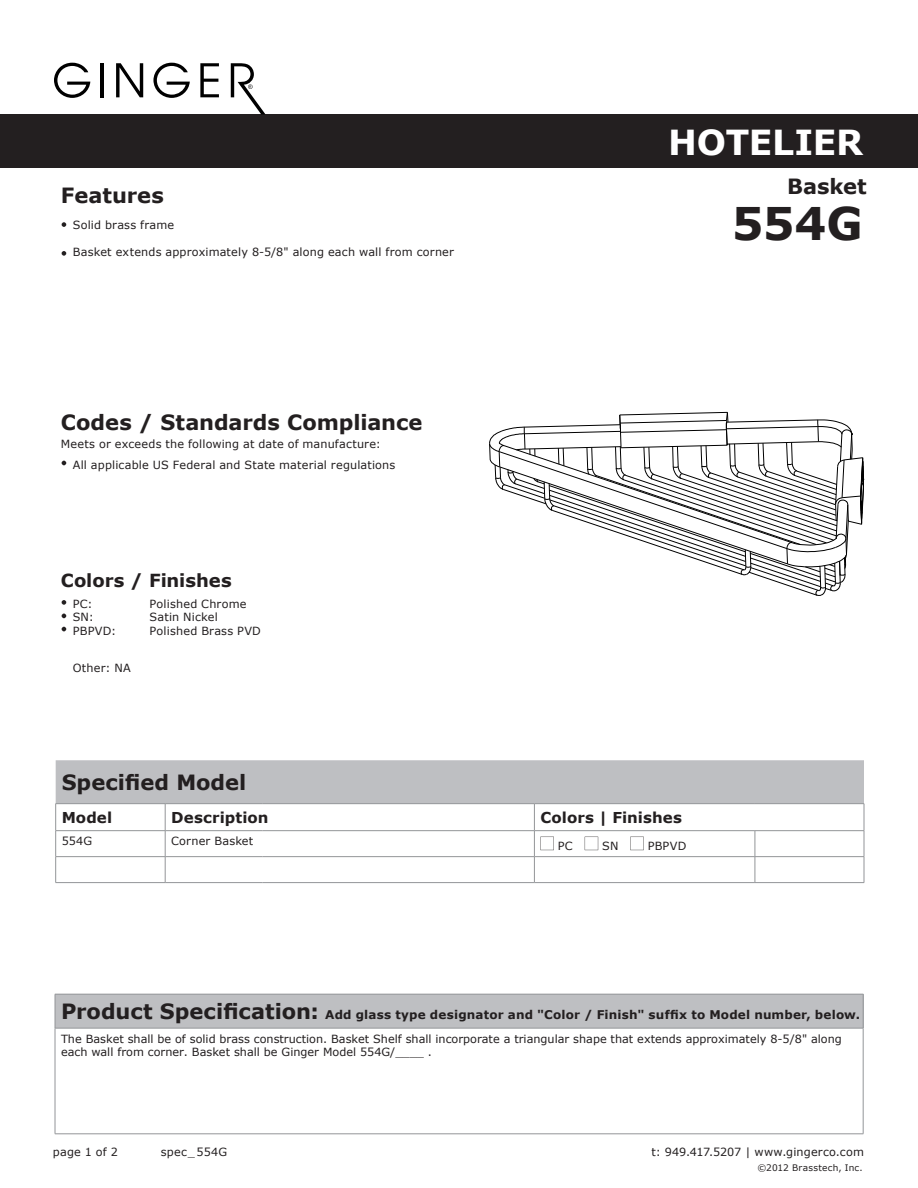
<style>
.page{position:relative;width:918px;height:1188px;background:#fff}
.page>*{position:absolute;margin:0;border:0;box-sizing:border-box;transform-origin:0 0}
.t1{font:700 45px "Verdana";color:#231f20}
.t2{font:700 34.5px "Verdana";letter-spacing:-.005em;color:#fff}
.t3{font:700 21px "Verdana";color:#231f20}
.t4{font:700 18px "Verdana";letter-spacing:-.005em;color:#231f20}
.t5{font:700 15px "Verdana";letter-spacing:.005em;color:#231f20}
.t6{font:700 12px "Verdana";letter-spacing:.015em;color:#231f20}
.t7{font:11.25px/13.5px "Verdana";letter-spacing:.01em;color:#231f20}
.t8{font:9px "Verdana";letter-spacing:.025em;color:#231f20}
</style>
<div class="page">
<div style="left:0;top:114px;width:918px;height:54px;background:#231f20"></div>
<hr style="left:56px;top:882px;width:109px;height:1px;background:#939598">
<hr style="left:165px;top:882px;width:97px;height:1px;background:#939598">
<hr style="left:262px;top:882px;width:272px;height:1px;background:#939598">
<hr style="left:534px;top:882px;width:221px;height:1px;background:#939598">
<hr style="left:755px;top:882px;width:109px;height:1px;background:#939598">
<svg style="left:55px;top:760px;width:810px;height:122px"></svg>
<div style="left:55px;top:994px;width:808px;height:34px;background:#bebfc2"></div>
<hr style="left:55px;top:994px;width:808px;height:1px;background:#939598">
<hr style="left:55px;top:994px;width:1px;height:34px;background:#939598">
<hr style="left:863px;top:994px;width:1px;height:34px;background:#939598">
<hr style="left:55px;top:1028px;width:808px;height:1px;background:#939598">
<hr style="left:55px;top:1028px;width:1px;height:106px;background:#939598">
<hr style="left:863px;top:1028px;width:1px;height:106px;background:#939598">
<hr style="left:55px;top:1134px;width:808px;height:1px;background:#939598">
<svg style="left:62px;top:600px;width:4px;height:5px"></svg>
<svg style="left:62px;top:614px;width:4px;height:4px"></svg>
<svg style="left:62px;top:627px;width:4px;height:4px"></svg>
<svg style="left:62px;top:461px;width:4px;height:4px"></svg>
<svg style="left:62px;top:222px;width:4px;height:5px"></svg>
<svg style="left:62px;top:251px;width:4px;height:5px"></svg>
<svg style="left:54px;top:63px;width:36px;height:35px"></svg>
<hr style="left:100px;top:63px;width:4px;height:34px;background:#000">
<svg style="left:116px;top:63px;width:27px;height:34px"></svg>
<svg style="left:153px;top:63px;width:37px;height:35px"></svg>
<svg style="left:200px;top:63px;width:19px;height:34px"></svg>
<svg style="left:231px;top:63px;width:34px;height:51px"></svg>
<svg style="left:489px;top:412px;width:375px;height:184px"></svg>
<p class="t3" style="left:61px;top:182px;width:105px">Features</p>
<p class="t7" style="left:73px;top:218px;width:103px">Solid brass frame</p>
<p class="t7" style="left:73px;top:245px;width:383px">Basket extends approximately 8-5/8" along each wall from corner</p>
<p class="t3" style="left:61px;top:409px;width:363px">Codes / Standards Compliance</p>
<p class="t7" style="left:61px;top:436px;width:322px">Meets or exceeds the following at date of manufacture:</p>
<p class="t7" style="left:73px;top:457px;width:324px">All applicable US Federal and State material regulations</p>
<p class="t4" style="left:61px;top:569px;width:172px">Colors / Finishes</p>
<p class="t7" style="left:73px;top:597px;width:21px">PC:</p>
<p class="t7" style="left:73px;top:610px;width:23px">SN:</p>
<p class="t7" style="left:73px;top:624px;width:45px">PBPVD:</p>
<p class="t7" style="left:150px;top:597px;width:98px">Polished Chrome</p>
<p class="t7" style="left:150px;top:610px;width:70px">Satin Nickel</p>
<p class="t7" style="left:150px;top:624px;width:113px">Polished Brass PVD</p>
<p class="t7" style="left:73px;top:660px;width:60px">Other: NA</p>
<p class="t2" style="left:668px;top:121px;width:197px">HOTELIER</p>
<p class="t3" style="left:787px;top:173px;width:81px">Basket</p>
<p class="t1" style="left:732px;top:195px;width:132px">554G</p>
<p class="t3" style="left:62px;top:769px;width:186px">Specified Model</p>
<p class="t5" style="left:62px;top:808px;width:52px">Model</p>
<p class="t5" style="left:171px;top:808px;width:99px">Description</p>
<p class="t5" style="left:540px;top:808px;width:143px">Colors | Finishes</p>
<p class="t7" style="left:62px;top:834px;width:32px">554G</p>
<p class="t7" style="left:171px;top:834px;width:84px">Corner Basket</p>
<p class="t7" style="left:558px;top:839px;width:16px">PC</p>
<p class="t7" style="left:602px;top:839px;width:18px">SN</p>
<p class="t7" style="left:648px;top:839px;width:40px">PBPVD</p>
<p class="t3" style="left:61px;top:998px;width:259px">Product Specification:</p>
<p class="t7" style="left:61px;top:1032px;width:782px">The Basket shall be of solid brass construction. Basket Shelf shall incorporate a triangular shape that extends approximately 8-5/8" along each wall from corner. Basket shall be Ginger Model 554G/____ .</p>
<p class="t6" style="left:325px;top:1007px;width:536px">Add glass type designator and "Color / Finish" suffix to Model number, below.</p>
<p class="t7" style="left:53px;top:1144px;width:67px">page 1 of 2</p>
<p class="t7" style="left:161px;top:1144px;width:68px">spec_554G</p>
<p class="t7" style="left:651px;top:1144px;width:214px">t: 949.417.5207 | www.gingerco.com</p>
<p class="t8" style="left:757px;top:1162px;width:107px">©2012 Brasstech, Inc.</p>
</div>
